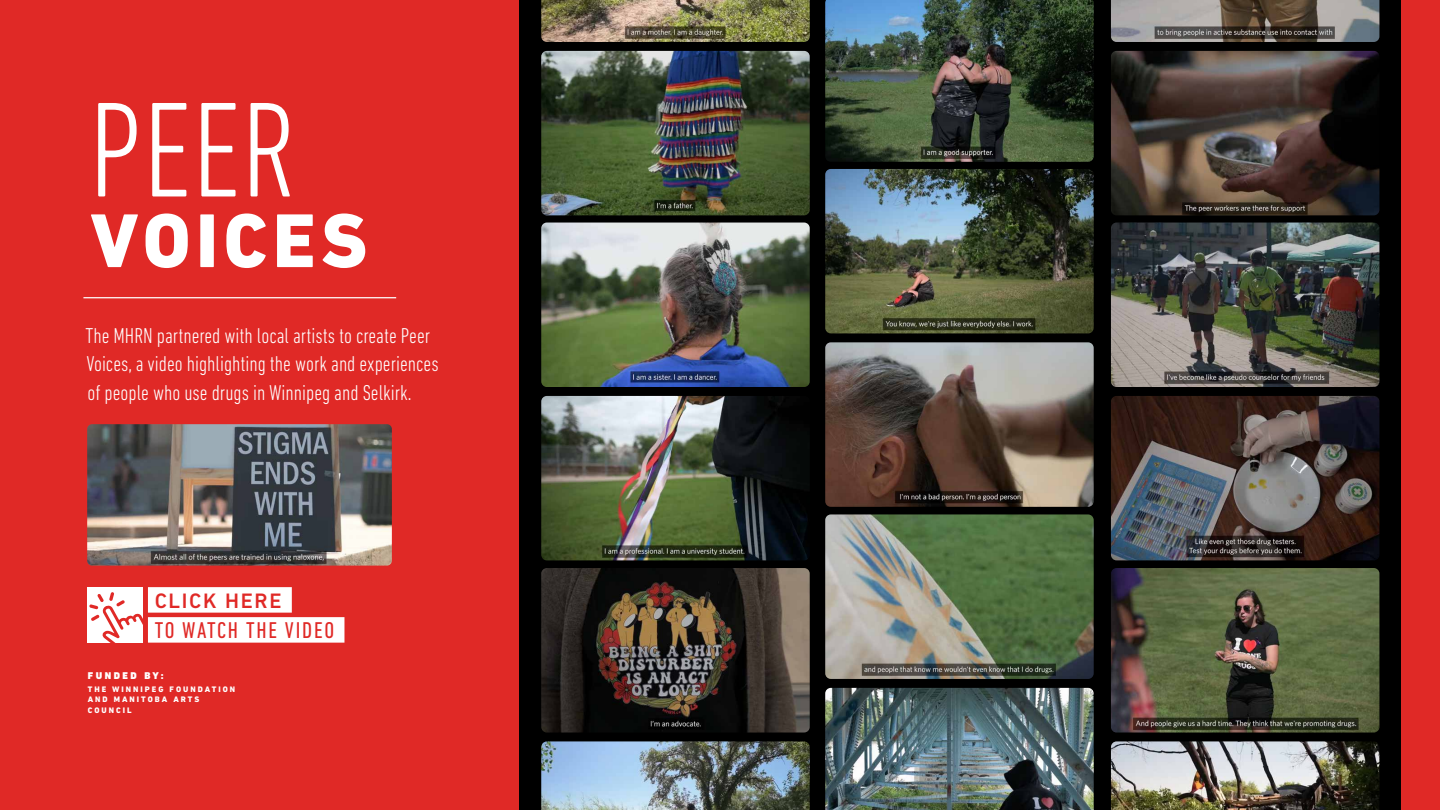
<style>
.page{position:relative;width:1440px;height:810px;background:#fff}
.page>*{position:absolute;margin:0;border:0;box-sizing:border-box;transform-origin:0 0}
.t1{font:300 condensed 137.5px "DIN Next LT Pro";color:#fff}
.t2{font:800 77.5px "DIN Next LT Pro";letter-spacing:.07em;color:#fff}
.t3{font:condensed 23.25px "DIN Next LT Pro";letter-spacing:.08em;color:#e02926}
.t4{font:300 condensed 21.88px/28.1px "DIN Next LT Pro";color:#fff}
.t5{font:500 21.25px "DIN Next LT Pro";letter-spacing:.08em;color:#e02926}
.t6{font:900 10px "DIN Next LT Pro";letter-spacing:.25em;color:#fff}
.t7{font:800 8.12px/10.6px "DIN Next LT Pro";letter-spacing:.25em;color:#fff}
</style>
<div class="page">
<div style="left:502px;top:0;width:938px;height:810px;background:#000"></div>
<div style="left:0;top:0;width:519px;height:810px;background:#e02926"></div>
<img style="left:541px;top:0;width:269px;height:42px">
<img style="left:1111px;top:0;width:268px;height:42px">
<img style="left:541px;top:223px;width:269px;height:164px">
<img style="left:1111px;top:223px;width:268px;height:164px">
<img style="left:825px;top:169px;width:269px;height:164px">
<img style="left:541px;top:568px;width:269px;height:165px">
<img style="left:1111px;top:568px;width:268px;height:165px">
<img style="left:825px;top:514px;width:269px;height:165px">
<img style="left:541px;top:51px;width:269px;height:164px">
<img style="left:1111px;top:51px;width:268px;height:164px">
<img style="left:825px;top:0;width:269px;height:162px">
<img style="left:541px;top:396px;width:268px;height:164px">
<img style="left:1111px;top:396px;width:268px;height:164px">
<img style="left:825px;top:342px;width:269px;height:165px">
<img style="left:541px;top:741px;width:269px;height:69px">
<img style="left:1111px;top:741px;width:268px;height:69px">
<img style="left:825px;top:688px;width:269px;height:122px">
<div style="left:1402px;top:0;width:38px;height:810px;background:#e02926"></div>
<hr style="left:83px;top:297px;width:313px;height:1px;background:#fff">
<div style="left:148px;top:587px;width:144px;height:26px;background:#fff"></div>
<div style="left:148px;top:617px;width:196px;height:26px;background:#fff"></div>
<div style="left:87px;top:587px;width:56px;height:56px;background:#fff"></div>
<svg style="left:89px;top:592px;width:54px;height:51px"></svg>
<img style="left:87px;top:424px;width:305px;height:142px">
<h1 class="t1" style="left:89px;top:72px;width:209px">PEER</h1>
<h2 class="t2" style="left:90px;top:195px;width:279px">VOICES</h2>
<p class="t4" style="left:86px;top:322px;width:355px">The MHRN partnered with local artists to create Peer<br>Voices, a video highlighting the work and experiences of people who use drugs in Winnipeg and Selkirk.</p>
<p class="t5" style="left:155px;top:589px;width:128px">CLICK HERE</p>
<p class="t3" style="left:155px;top:617px;width:181px">TO WATCH THE VIDEO</p>
<p class="t6" style="left:88px;top:669px;width:78px">FUNDED BY:</p>
<p class="t7" style="left:88px;top:684px;width:149px">THE WINNIPEG FOUNDATION<br>AND MANITOBA ARTS<br>COUNCIL</p>
</div>
